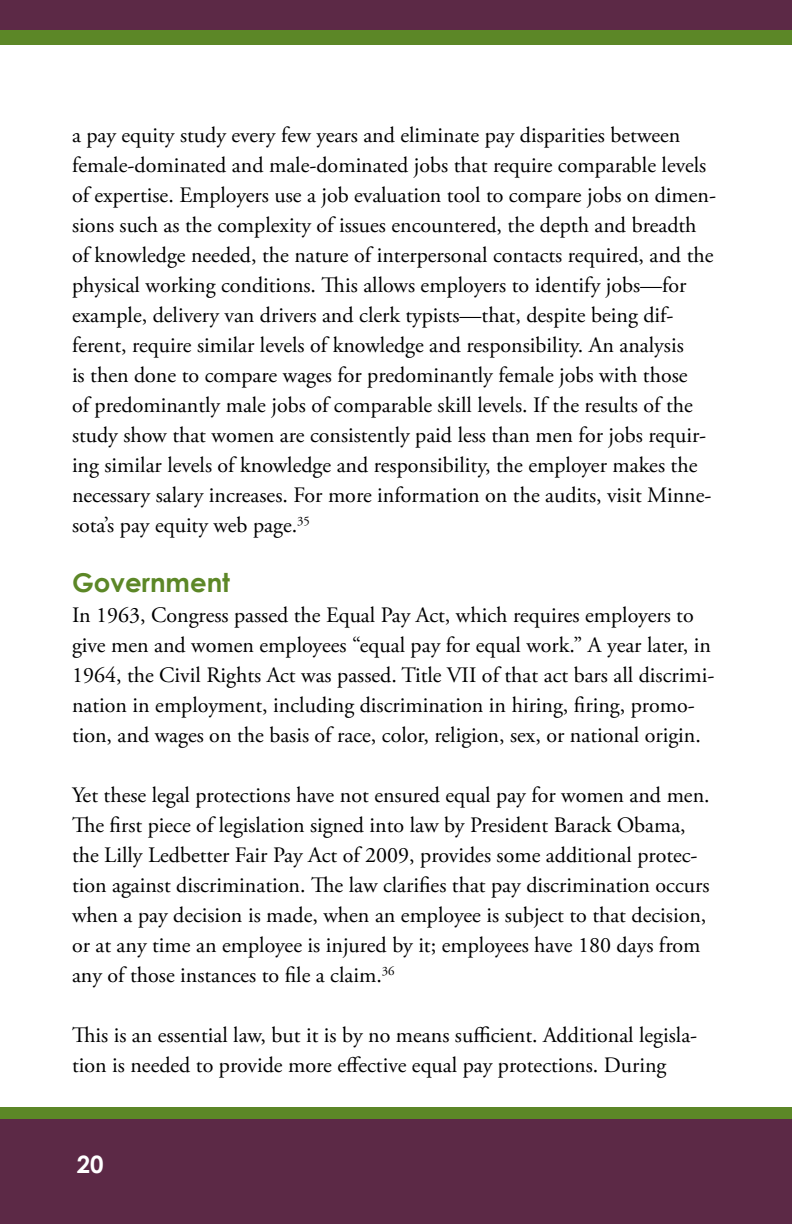
<style>
.page{position:relative;width:792px;height:1224px;background:#fff}
.page>*{position:absolute;margin:0;border:0;box-sizing:border-box;transform-origin:0 0}
.t1{font:700 26px "Century Gothic";color:#5c8727}
.t2{font:700 24px "Century Gothic";color:#fff}
.t3{font:22px/30px "Adobe Garamond Pro";color:#000}
</style>
<div class="page">
<div style="left:0;top:1107px;width:792px;height:117px;background:#5c8727"></div>
<div style="left:0;top:1119px;width:792px;height:105px;background:#5c2946"></div>
<div style="left:0;top:0;width:792px;height:45px;background:#5c8727"></div>
<div style="left:0;top:0;width:792px;height:30px;background:#5c2946"></div>
<p class="t3" style="left:72px;top:121px;width:646px">a pay equity study every few years and eliminate pay disparities between female-dominated and male-dominated jobs that require comparable levels of expertise. Employers use a job evaluation tool to compare jobs on dimen&shy;sions such as the complexity of issues encountered, the depth and breadth of knowledge needed, the nature of interpersonal contacts required, and the physical working conditions. This allows employers to identify jobs—for example, delivery van drivers and clerk typists—that, despite being dif&shy;ferent, require similar levels of knowledge and responsibility. An analysis<br>is then done to compare wages for predominantly female jobs with those<br>of predominantly male jobs of comparable skill levels. If the results of the study show that women are consistently paid less than men for jobs requir&shy;ing similar levels of knowledge and responsibility, the employer makes the necessary salary increases. For more information on the audits, visit Minne&shy;sota’s pay equity web page.<sup>35</sup></p>
<p class="t1" style="left:72px;top:566px;width:160px">Government</p>
<p class="t3" style="left:72px;top:601px;width:644px">In 1963, Congress passed the Equal Pay Act, which requires employers to give men and women employees “equal pay for equal work.” A year later, in 1964, the Civil Rights Act was passed. Title VII of that act bars all discrimi&shy;nation in employment, including discrimination in hiring, firing, promo&shy;tion, and wages on the basis of race, color, religion, sex, or national origin.</p>
<p class="t3" style="left:72px;top:781px;width:639px">Yet these legal protections have not ensured equal pay for women and men.<br>The first piece of legislation signed into law by President Barack Obama, the Lilly Ledbetter Fair Pay Act of 2009, provides some additional protec&shy;tion against discrimination. The law clarifies that pay discrimination occurs when a pay decision is made, when an employee is subject to that decision, or at any time an employee is injured by it; employees have 180 days from any of those instances to file a claim.<sup>36</sup></p>
<p class="t3" style="left:72px;top:1021px;width:627px">This is an essential law, but it is by no means sufficient. Additional legisla&shy;tion is needed to provide more effective equal pay protections. During</p>
<p class="t2" style="left:77px;top:1149px;width:28px">20</p>
</div>
